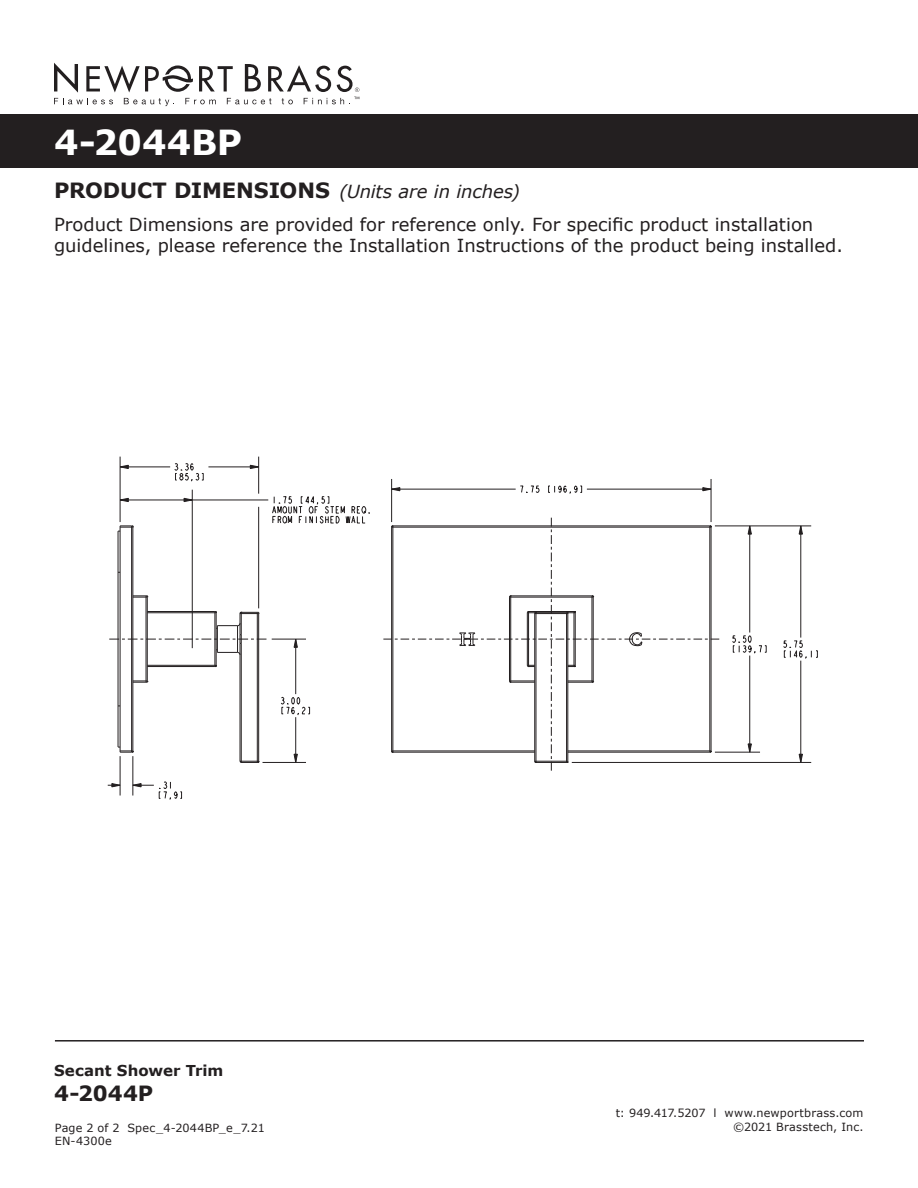
<style>
.page{position:relative;width:918px;height:1188px;background:#fff}
.page>*{position:absolute;margin:0;border:0;box-sizing:border-box;transform-origin:0 0}
.t1{font:700 34.5px "Verdana";letter-spacing:-.01em;color:#fff}
.t2{font:700 21px "Verdana";letter-spacing:-.005em;color:#231f20}
.t3{font:18px/21.6px "Verdana";color:#231f20}
.t4{font:italic 18px "Verdana";letter-spacing:-.01em;color:#231f20}
.t5{font:700 15px "Verdana";color:#231f20}
.t6{font:11.25px/13.5px "Verdana";letter-spacing:.015em;color:#231f20;text-align:right}
.s1{font-weight:700;font-style:normal;font-size:21px}
</style>
<div class="page">
<div style="left:0;top:114px;width:918px;height:54px;background:#231f20"></div>
<svg style="left:54px;top:63px;width:305px;height:43px"></svg>
<hr style="left:55px;top:1040px;width:809px;height:2px;background:#231f20">
<svg style="left:783px;top:640px;width:35px;height:19px"></svg>
<svg style="left:799px;top:525px;width:4px;height:10px"></svg>
<svg style="left:799px;top:754px;width:4px;height:8px"></svg>
<svg style="left:520px;top:485px;width:20px;height:8px"></svg>
<svg style="left:548px;top:485px;width:34px;height:9px"></svg>
<svg style="left:392px;top:487px;width:8px;height:4px"></svg>
<svg style="left:702px;top:487px;width:9px;height:4px"></svg>
<svg style="left:174px;top:463px;width:30px;height:19px"></svg>
<svg style="left:250px;top:465px;width:8px;height:4px"></svg>
<svg style="left:121px;top:465px;width:8px;height:4px"></svg>
<svg style="left:281px;top:696px;width:29px;height:19px"></svg>
<svg style="left:294px;top:640px;width:4px;height:8px"></svg>
<svg style="left:294px;top:754px;width:4px;height:8px"></svg>
<svg style="left:732px;top:635px;width:35px;height:19px"></svg>
<svg style="left:748px;top:525px;width:4px;height:10px"></svg>
<svg style="left:748px;top:744px;width:4px;height:8px"></svg>
<svg style="left:272px;top:496px;width:98px;height:28px"></svg>
<svg style="left:121px;top:498px;width:8px;height:4px"></svg>
<svg style="left:184px;top:498px;width:8px;height:4px"></svg>
<hr style="left:147px;top:665px;width:69px;height:1px;background:#231f20">
<hr style="left:131px;top:526px;width:1px;height:226px;background:#231f20">
<hr style="left:146px;top:596px;width:1px;height:86px;background:#231f20">
<hr style="left:215px;top:612px;width:1px;height:55px;background:#231f20">
<hr style="left:241px;top:643px;width:1px;height:119px;background:#231f20">
<hr style="left:257px;top:612px;width:1px;height:150px;background:#231f20">
<svg style="left:108px;top:783px;width:12px;height:4px"></svg>
<svg style="left:132px;top:781px;width:50px;height:19px"></svg>
<hr style="left:263px;top:762px;width:43px;height:1px;background:#231f20">
<hr style="left:272px;top:639px;width:34px;height:1px;background:#231f20">
<hr style="left:120px;top:756px;width:1px;height:40px;background:#231f20">
<hr style="left:120px;top:457px;width:1px;height:65px;background:#231f20">
<hr style="left:133px;top:756px;width:1px;height:40px;background:#231f20">
<hr style="left:192px;top:490px;width:1px;height:158px;background:#231f20">
<hr style="left:120px;top:500px;width:148px;height:1px;background:#231f20">
<hr style="left:208px;top:467px;width:51px;height:1px;background:#231f20">
<hr style="left:120px;top:467px;width:50px;height:1px;background:#231f20">
<hr style="left:258px;top:507px;width:1px;height:101px;background:#231f20">
<hr style="left:258px;top:457px;width:1px;height:37px;background:#231f20">
<hr style="left:295px;top:639px;width:1px;height:55px;background:#231f20">
<hr style="left:295px;top:717px;width:1px;height:45px;background:#231f20">
<hr style="left:391px;top:479px;width:1px;height:43px;background:#231f20">
<hr style="left:572px;top:762px;width:239px;height:1px;background:#231f20">
<hr style="left:715px;top:752px;width:45px;height:1px;background:#231f20">
<hr style="left:715px;top:526px;width:96px;height:1px;background:#231f20">
<hr style="left:711px;top:479px;width:1px;height:43px;background:#231f20">
<hr style="left:587px;top:489px;width:124px;height:1px;background:#231f20">
<hr style="left:392px;top:489px;width:124px;height:1px;background:#231f20">
<hr style="left:749px;top:526px;width:1px;height:107px;background:#231f20">
<hr style="left:749px;top:656px;width:1px;height:96px;background:#231f20">
<hr style="left:801px;top:526px;width:1px;height:112px;background:#231f20">
<hr style="left:801px;top:661px;width:1px;height:101px;background:#231f20">
<hr style="left:147px;top:666px;width:68px;height:1px;background:#231f20">
<hr style="left:118px;top:531px;width:1px;height:216px;background:#231f20">
<hr style="left:120px;top:526px;width:1px;height:226px;background:#231f20">
<hr style="left:132px;top:527px;width:1px;height:224px;background:#231f20">
<hr style="left:147px;top:597px;width:1px;height:84px;background:#231f20">
<hr style="left:216px;top:613px;width:1px;height:52px;background:#231f20">
<hr style="left:240px;top:643px;width:1px;height:118px;background:#231f20">
<hr style="left:258px;top:614px;width:1px;height:147px;background:#231f20">
<svg style="left:133px;top:595px;width:15px;height:3px"></svg>
<svg style="left:133px;top:681px;width:15px;height:2px"></svg>
<svg style="left:118px;top:525px;width:16px;height:7px"></svg>
<svg style="left:118px;top:747px;width:16px;height:6px"></svg>
<svg style="left:240px;top:760px;width:20px;height:3px"></svg>
<svg style="left:109px;top:611px;width:157px;height:45px"></svg>
<svg style="left:383px;top:518px;width:336px;height:253px"></svg>
<h1 class="t1" style="left:54px;top:120px;width:190px">4-2044BP</h1>
<p class="t4" style="left:54px;top:180px;width:467px"><span class="s1">PRODUCT DIMENSIONS</span> (Units are in inches)</p>
<p class="t3" style="left:54px;top:214px;width:790px">Product Dimensions are provided for reference only. For specific product installation guidelines, please reference the Installation Instructions of the product being installed.</p>
<p class="t5" style="left:54px;top:1061px;width:171px">Secant Shower Trim</p>
<p class="t2" style="left:54px;top:1079px;width:101px">4-2044P</p>
<p class="t6" style="left:55px;top:1121px;width:212px;text-align:left">Page 2 of 2 Spec_4-2044BP_e_7.21<br>EN-4300e</p>
<p class="t6" style="left:616px;top:1107px;width:249px">t: 949.417.5207 l www.newportbrass.com ©2021 Brasstech, Inc.</p>
</div>
